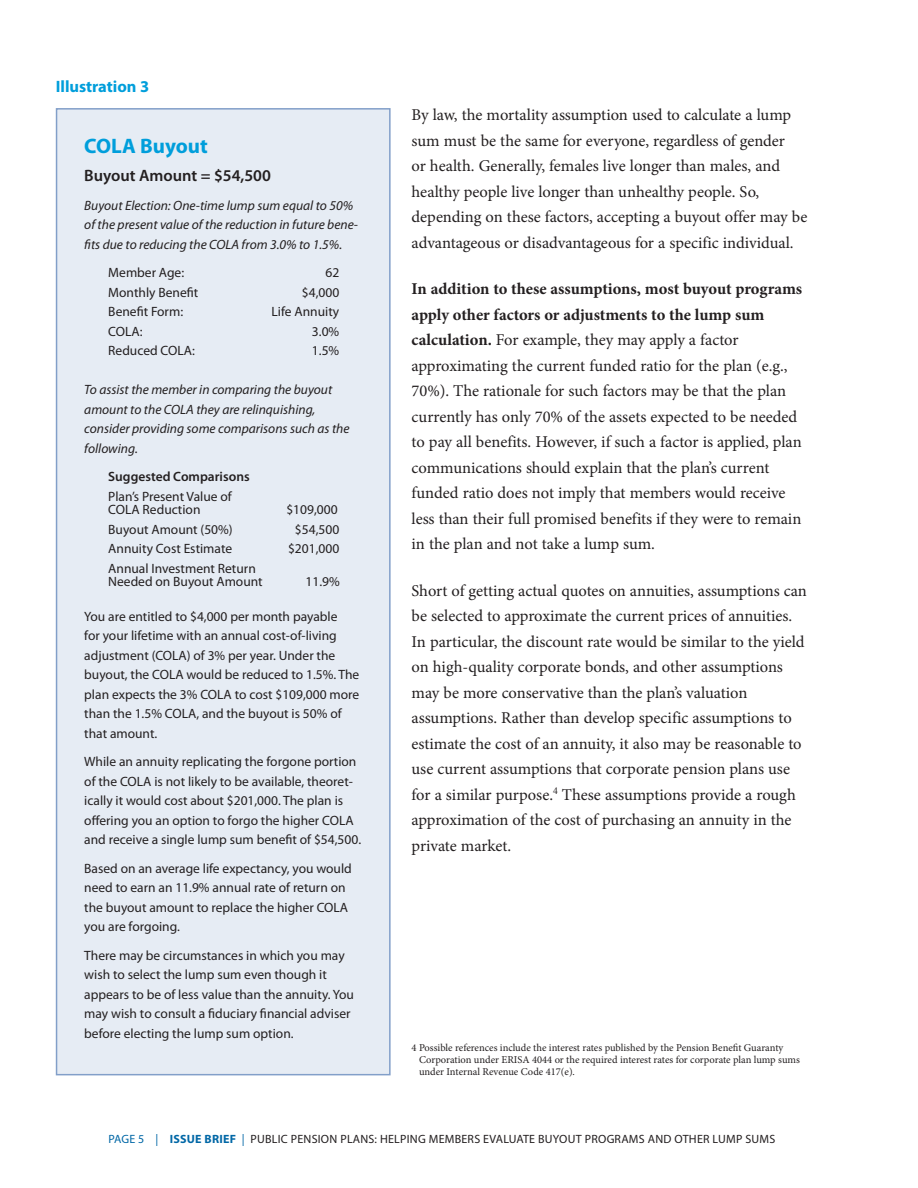
<style>
.page{position:relative;width:918px;height:1188px;background:#fff}
.page>*{position:absolute;margin:0;border:0;box-sizing:border-box;transform-origin:0 0}
.sidebar_text{font:700 21px "Myriad Pro";color:#009edb}
.text{font:16.5px/25.5px "Minion Pro";letter-spacing:-.005em;color:#231f20}
.sidebar_text-2{font:600 16.5px "Myriad Pro";color:#231f20}
.Sub_2_myriad_Cyan{font:700 16.5px "Myriad Pro";color:#009edb}
.sidebar_text-3{font:13.5px/19.5px "Myriad Pro";color:#231f20}
.sidebar_text-4{font:italic 13.5px/19.5px "Myriad Pro";color:#231f20}
.sb_text__no_space_after{font:13.5px/13.5px "Myriad Pro";color:#231f20}
.sb_text__no_space_after-2{font:600 13.5px "Myriad Pro";color:#231f20}
.t1{font:12px "Myriad Pro";letter-spacing:.02em;color:#231f20}
.footnotes{font:10.5px/12px "Minion Pro";color:#231f20}
.s1{font-weight:700}
.s2{color:#0067a6}
.s3{font-weight:700;color:#0067a6}
</style>
<div class="page">
<div style="left:57px;top:109px;width:333px;height:966px;background:#e6ecf4"></div>
<div style="left:56px;top:108px;width:335px;height:967px;border:2px solid #829fc9"></div>
<p class="Sub_2_myriad_Cyan" style="left:56px;top:76px;width:95px">Illustration 3</p>
<p class="sidebar_text" style="left:84px;top:132px;width:125px">COLA Buyout</p>
<p class="sidebar_text-2" style="left:84px;top:165px;width:188px">Buyout Amount = $54,500</p>
<p class="sidebar_text-4" style="left:84px;top:195px;width:275px">Buyout Election: One-time lump sum equal to 50% of the present value of the reduction in future bene&shy;fits due to reducing the COLA from 3.0% to 1.5%.</p>
<p class="sb_text__no_space_after" style="left:108px;top:266px;width:77px">Member Age:</p>
<p class="sb_text__no_space_after" style="left:325px;top:266px;width:15px">62</p>
<p class="sb_text__no_space_after" style="left:108px;top:285px;width:92px">Monthly Benefit</p>
<p class="sb_text__no_space_after" style="left:302px;top:285px;width:39px">$4,000</p>
<p class="sb_text__no_space_after" style="left:108px;top:305px;width:76px">Benefit Form:</p>
<p class="sb_text__no_space_after" style="left:272px;top:305px;width:69px">Life Annuity</p>
<p class="sb_text__no_space_after" style="left:108px;top:324px;width:36px">COLA:</p>
<p class="sb_text__no_space_after" style="left:312px;top:324px;width:29px">3.0%</p>
<p class="sb_text__no_space_after" style="left:108px;top:344px;width:88px">Reduced COLA:</p>
<p class="sb_text__no_space_after" style="left:312px;top:344px;width:29px">1.5%</p>
<p class="sidebar_text-4" style="left:84px;top:380px;width:267px">To assist the member in comparing the buyout amount to the COLA they are relinquishing, consider providing some comparisons such as the following.</p>
<p class="sb_text__no_space_after-2" style="left:108px;top:468px;width:143px">Suggested Comparisons</p>
<p class="sb_text__no_space_after" style="left:108px;top:489px;width:125px">Plan’s Present Value of<br>COLA Reduction</p>
<p class="sb_text__no_space_after" style="left:286px;top:503px;width:53px">$109,000</p>
<p class="sb_text__no_space_after" style="left:108px;top:522px;width:126px">Buyout Amount (50%)</p>
<p class="sb_text__no_space_after" style="left:295px;top:522px;width:46px">$54,500</p>
<p class="sb_text__no_space_after" style="left:108px;top:542px;width:125px">Annuity Cost Estimate</p>
<p class="sb_text__no_space_after" style="left:288px;top:542px;width:53px">$201,000</p>
<p class="sb_text__no_space_after" style="left:108px;top:561px;width:156px">Annual Investment Return<br>Needed on Buyout Amount</p>
<p class="sb_text__no_space_after" style="left:306px;top:575px;width:36px">11.9%</p>
<p class="sidebar_text-3" style="left:84px;top:606px;width:277px">You are entitled to $4,000 per month payable<br>for your lifetime with an annual cost-of-living adjustment (COLA) of 3% per year. Under the buyout, the COLA would be reduced to 1.5%. The plan expects the 3% COLA to cost $109,000 more than the 1.5% COLA, and the buyout is 50% of that amount.</p>
<p class="sidebar_text-3" style="left:84px;top:752px;width:278px">While an annuity replicating the forgone portion of the COLA is not likely to be available, theoret&shy;ically it would cost about $201,000. The plan is offering you an option to forgo the higher COLA and receive a single lump sum benefit of $54,500.</p>
<p class="sidebar_text-3" style="left:84px;top:858px;width:269px">Based on an average life expectancy, you would need to earn an 11.9% annual rate of return on the buyout amount to replace the higher COLA you are forgoing.</p>
<p class="sidebar_text-3" style="left:84px;top:945px;width:271px">There may be circumstances in which you may wish to select the lump sum even though it appears to be of less value than the annuity. You may wish to consult a fiduciary financial adviser before electing the lump sum option.</p>
<p class="text" style="left:412px;top:102px;width:397px">By law, the mortality assumption used to calculate a lump sum must be the same for everyone, regardless of gender<br>or health. Generally, females live longer than males, and healthy people live longer than unhealthy people. So, depending on these factors, accepting a buyout offer may be advantageous or disadvantageous for a specific individual.</p>
<p class="text" style="left:412px;top:276px;width:392px"><span class="s1">In addition to these assumptions, most buyout programs apply other factors or adjustments to the lump sum calculation.</span> For example, they may apply a factor approximating the current funded ratio for the plan (e.g., 70%). The rationale for such factors may be that the plan currently has only 70% of the assets expected to be needed to pay all benefits. However, if such a factor is applied, plan communications should explain that the plan’s current funded ratio does not imply that members would receive less than their full promised benefits if they were to remain in the plan and not take a lump sum.</p>
<p class="text" style="left:412px;top:578px;width:397px">Short of getting actual quotes on annuities, assumptions can be selected to approximate the current prices of annuities.<br>In particular, the discount rate would be similar to the yield on high-quality corporate bonds, and other assumptions may be more conservative than the plan’s valuation assumptions. Rather than develop specific assumptions to estimate the cost of an annuity, it also may be reasonable to use current assumptions that corporate pension plans use for a similar purpose.<sup>4</sup> These assumptions provide a rough approximation of the cost of purchasing an annuity in the private market.</p>
<p class="footnotes" style="left:419px;top:1042px;width:382px;text-indent:-7px">4 Possible references include the interest rates published by the Pension Benefit Guaranty<br>Corporation under ERISA 4044 or the required interest rates for corporate plan lump sums under Internal Revenue Code 417(e).</p>
<p class="t1" style="left:108px;top:1132px;width:668px"><span class="s2">PAGE 5 |</span> <span class="s3">ISSUE BRIEF</span> <span class="s2">|</span> PUBLIC PENSION PLANS: HELPING MEMBERS EVALUATE BUYOUT PROGRAMS AND OTHER LUMP SUMS</p>
</div>
